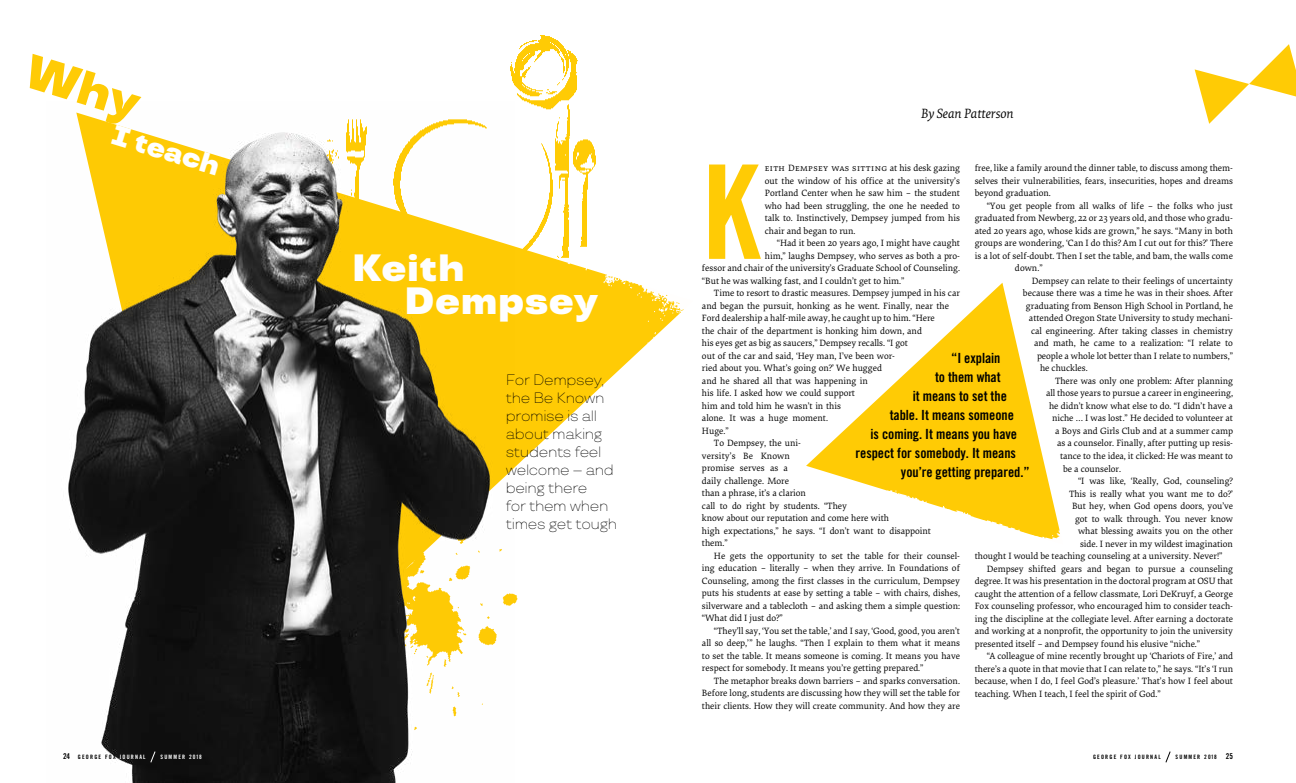
<style>
.page{position:relative;width:1296px;height:783px;background:#fff}
.page>*{position:absolute;margin:0;border:0;box-sizing:border-box;transform-origin:0 0}
.t1{font:130.7px "Trade Gothic Bold Cond Twenty";color:#ffcb05}
.t2{font:900 38px/32.7px "TT Travels";color:#fff}
.t3{font:900 28px "TT Travels";color:#fff}
.t4{font:200 15px/18px "TT Travels";letter-spacing:-.025em;color:#000}
.t5{font:14px "Trade Gothic Bold Cond Twenty";letter-spacing:-.005em;color:#000}
.t6{font:italic 14px "Elena";letter-spacing:-.005em;color:#000}
.t7{font:9.5px/12.5px "Elena";letter-spacing:-.005em;color:#000;text-align:justify}
.t8{font:6px "Trade Gothic Bold Cond Twenty";letter-spacing:.2em;color:#000}
.t9{font:6px "Trade Gothic Bold Cond Twenty";letter-spacing:.2em;color:#fff}
.s1{font-size:8px}
.s2{color:#fff}
</style>
<div class="page">
<svg style="left:806px;top:283px;width:209px;height:193px"></svg>
<img style="left:837px;top:336px;width:223px;height:204px">
<img style="left:518px;top:278px;width:166px;height:148px">
<img style="left:514px;top:426px;width:45px;height:178px">
<img style="left:510px;top:35px;width:109px;height:258px">
<svg style="left:1195px;top:44px;width:101px;height:80px"></svg>
<img style="left:68px;top:101px;width:446px;height:682px">
<svg style="left:1165px;top:751px;width:6px;height:12px"></svg>
<svg style="left:150px;top:751px;width:6px;height:12px"></svg>
<svg style="left:68px;top:101px;width:73px;height:29px"></svg>
<h3 class="t3" style="left:117px;top:117px;width:114px;rotate:17deg">I teach</h3>
<h2 class="t2" style="left:404px;top:252px;width:195px;text-indent:-52px">Keith<br>Dempsey</h2>
<h3 class="t4" style="left:506px;top:370px;width:113px">For Dempsey, the Be Known promise is all about making students feel welcome – and being there<br>for them when times get tough</h3>
<h3 class="t6" style="left:921px;top:104px;width:94px">By Sean Patterson</h3>
<h1 class="t1" style="left:702px;top:133px;width:60px">K</h1>
<p class="t7" style="left:765px;top:162px;width:197px">eith Dempsey was sitting at his desk gazing out the window of his office at the university’s Portland Center when he saw him – the student who had been struggling, the one he needed to talk to. Instinctively, Dempsey jumped from his chair and began to run.</p>
<p class="t7" style="left:975px;top:162px;width:260px">free, like a family around the dinner table, to discuss among them&shy;selves their vulnerabilities, fears, insecurities, hopes and dreams beyond graduation.</p>
<p class="t7" style="left:987px;top:199px;width:248px">“You get people from all walks of life – the folks who just</p>
<p class="t7" style="left:975px;top:212px;width:260px">graduated from Newberg, 22 or 23 years old, and those who gradu-</p>
<p class="t7" style="left:975px;top:224px;width:260px">ated 20 years ago, whose kids are grown,” he says. “Many in both</p>
<p class="t7" style="left:975px;top:237px;width:260px">groups are wondering, ‘Can I do this? Am I cut out for this?’ There</p>
<p class="t7" style="left:975px;top:249px;width:260px">is a lot of self-doubt. Then I set the table, and bam, the walls come</p>
<p class="t7" style="left:1015px;top:262px;width:29px">down.”</p>
<p class="t7" style="left:1032px;top:274px;width:203px">Dempsey can relate to their feelings of uncertainty</p>
<p class="t7" style="left:1023px;top:287px;width:211px">because there was a time he was in their shoes. After</p>
<p class="t7" style="left:1026px;top:299px;width:209px">graduating from Benson High School in Portland, he</p>
<p class="t7" style="left:1029px;top:312px;width:206px">attended Oregon State University to study mechani-</p>
<p class="t7" style="left:1031px;top:324px;width:204px">cal engineering. After taking classes in chemistry</p>
<p class="t7" style="left:1034px;top:337px;width:201px">and math, he came to a realization: “I relate to</p>
<p class="t7" style="left:1037px;top:349px;width:197px">people a whole lot better than I relate to numbers,”</p>
<p class="t7" style="left:1040px;top:362px;width:49px">he chuckles.</p>
<p class="t7" style="left:1055px;top:374px;width:180px">There was only one problem: After planning</p>
<p class="t7" style="left:1046px;top:387px;width:189px">all those years to pursue a career in engineering,</p>
<p class="t7" style="left:1049px;top:399px;width:186px">he didn’t know what else to do. “I didn’t have a</p>
<p class="t7" style="left:1052px;top:412px;width:182px">niche … I was lost.” He decided to volunteer at</p>
<p class="t7" style="left:1055px;top:424px;width:180px">a Boys and Girls Club and at a summer camp</p>
<p class="t7" style="left:1057px;top:437px;width:177px">as a counselor. Finally, after putting up resis-</p>
<p class="t7" style="left:1060px;top:449px;width:175px">tance to the idea, it clicked: He was meant to</p>
<p class="t7" style="left:1063px;top:462px;width:60px">be a counselor.</p>
<p class="t7" style="left:1078px;top:474px;width:156px">“I was like, ‘Really, God, counseling?</p>
<p class="t7" style="left:1069px;top:487px;width:165px">This is really what you want me to do?’</p>
<p class="t7" style="left:1072px;top:499px;width:163px">But hey, when God opens doors, you’ve</p>
<p class="t7" style="left:1075px;top:512px;width:160px">got to walk through. You never know</p>
<p class="t7" style="left:1078px;top:524px;width:156px">what blessing awaits you on the other</p>
<p class="t7" style="left:1080px;top:537px;width:154px">side. I never in my wildest imagination</p>
<p class="t7" style="left:975px;top:549px;width:249px">thought I would be teaching counseling at a university. Never!”</p>
<p class="t7" style="left:987px;top:562px;width:248px">Dempsey shifted gears and began to pursue a counseling</p>
<p class="t7" style="left:975px;top:574px;width:260px">degree. It was his presentation in the doctoral program at OSU that</p>
<p class="t7" style="left:975px;top:587px;width:260px">caught the attention of a fellow classmate, Lori DeKruyf, a George</p>
<p class="t7" style="left:975px;top:599px;width:260px">Fox counseling professor, who encouraged him to consider teach-</p>
<p class="t7" style="left:975px;top:612px;width:260px">ing the discipline at the collegiate level. After earning a doctorate</p>
<p class="t7" style="left:975px;top:624px;width:260px">and working at a nonprofit, the opportunity to join the university</p>
<p class="t7" style="left:975px;top:637px;width:227px">presented itself – and Dempsey found his elusive “niche.”</p>
<p class="t7" style="left:987px;top:649px;width:248px">“A colleague of mine recently brought up ‘Chariots of Fire,’ and</p>
<p class="t7" style="left:975px;top:662px;width:260px">there’s a quote in that movie that I can relate to,” he says. “It’s ‘I run</p>
<p class="t7" style="left:975px;top:674px;width:260px">because, when I do, I feel God’s pleasure.’ That’s how I feel about</p>
<p class="t7" style="left:975px;top:687px;width:187px">teaching. When I teach, I feel the spirit of God.”</p>
<p class="t7" style="left:777px;top:237px;width:185px">“Had it been 20 years ago, I might have caught</p>
<p class="t7" style="left:765px;top:249px;width:197px">him,” laughs Dempsey, who serves as both a pro-</p>
<p class="t7" style="left:702px;top:262px;width:260px">fessor and chair of the university’s Graduate School of Counseling.</p>
<p class="t7" style="left:702px;top:274px;width:204px">“But he was walking fast, and I couldn’t get to him.”</p>
<p class="t7" style="left:714px;top:287px;width:247px">Time to resort to drastic measures. Dempsey jumped in his car</p>
<p class="t7" style="left:702px;top:299px;width:249px">and began the pursuit, honking as he went. Finally, near the</p>
<p class="t7" style="left:702px;top:312px;width:234px">Ford dealership a half-mile away, he caught up to him. “Here</p>
<p class="t7" style="left:702px;top:324px;width:222px">the chair of the department is honking him down, and</p>
<p class="t7" style="left:702px;top:337px;width:208px">his eyes get as big as saucers,” Dempsey recalls. “I got</p>
<p class="t7" style="left:702px;top:349px;width:194px">out of the car and said, ‘Hey man, I’ve been wor-</p>
<p class="t7" style="left:702px;top:362px;width:181px">ried about you. What’s going on?’ We hugged</p>
<p class="t7" style="left:702px;top:374px;width:168px">and he shared all that was happening in</p>
<p class="t7" style="left:702px;top:387px;width:155px">his life. I asked how we could support</p>
<p class="t7" style="left:702px;top:399px;width:140px">him and told him he wasn’t in this</p>
<p class="t7" style="left:702px;top:412px;width:128px">alone. It was a huge moment.</p>
<p class="t7" style="left:702px;top:424px;width:28px">Huge.”</p>
<p class="t7" style="left:714px;top:437px;width:89px">To Dempsey, the uni-</p>
<p class="t7" style="left:702px;top:449px;width:89px">versity’s Be Known</p>
<p class="t7" style="left:702px;top:462px;width:88px">promise serves as a</p>
<p class="t7" style="left:702px;top:474px;width:89px">daily challenge. More</p>
<p class="t7" style="left:702px;top:487px;width:105px">than a phrase, it’s a clarion</p>
<p class="t7" style="left:702px;top:499px;width:147px">call to do right by students. “They</p>
<p class="t7" style="left:702px;top:512px;width:188px">know about our reputation and come here with</p>
<p class="t7" style="left:702px;top:524px;width:231px">high expectations,” he says. “I don’t want to disappoint</p>
<p class="t7" style="left:702px;top:537px;width:27px">them.”</p>
<p class="t7" style="left:714px;top:549px;width:247px">He gets the opportunity to set the table for their counsel-</p>
<p class="t7" style="left:702px;top:562px;width:260px">ing education – literally – when they arrive. In Foundations of</p>
<p class="t7" style="left:702px;top:574px;width:260px">Counseling, among the first classes in the curriculum, Dempsey</p>
<p class="t7" style="left:702px;top:587px;width:259px">puts his students at ease by setting a table – with chairs, dishes,</p>
<p class="t7" style="left:702px;top:599px;width:260px">silverware and a tablecloth – and asking them a simple question:</p>
<p class="t7" style="left:702px;top:612px;width:82px">“What did I just do?”</p>
<p class="t7" style="left:714px;top:624px;width:248px">“They’ll say, ‘You set the table,’ and I say, ‘Good, good, you aren’t</p>
<p class="t7" style="left:702px;top:637px;width:260px">all so deep,’” he laughs. “Then I explain to them what it means</p>
<p class="t7" style="left:702px;top:649px;width:259px">to set the table. It means someone is coming. It means you have</p>
<p class="t7" style="left:702px;top:662px;width:223px">respect for somebody. It means you’re getting prepared.”</p>
<p class="t7" style="left:714px;top:674px;width:247px">The metaphor breaks down barriers – and sparks conversation.</p>
<p class="t7" style="left:702px;top:687px;width:260px">Before long, students are discussing how they will set the table for</p>
<p class="t7" style="left:702px;top:699px;width:260px">their clients. How they will create community. And how they are</p>
<h3 class="t5" style="left:951px;top:350px;width:51px">“I explain</h3>
<h3 class="t5" style="left:935px;top:369px;width:67px">to them what</h3>
<h3 class="t5" style="left:913px;top:388px;width:96px">it means to set the</h3>
<h3 class="t5" style="left:890px;top:407px;width:126px">table. It means someone</h3>
<h3 class="t5" style="left:871px;top:426px;width:148px">is coming. It means you have</h3>
<h3 class="t5" style="left:856px;top:445px;width:162px">respect for somebody. It means</h3>
<h3 class="t5" style="left:901px;top:464px;width:130px">you’re getting prepared.”</h3>
<p class="t8" style="left:63px;top:754px;width:84px"><span class="s1">24</span> GEORGE FOX <span class="s2">JOURNAL</span></p>
<p class="t9" style="left:161px;top:754px;width:43px">SUMMER 2018</p>
<p class="t8" style="left:1093px;top:754px;width:69px">GEORGE FOX JOURNAL</p>
<p class="t8" style="left:1176px;top:754px;width:59px">SUMMER 2018 <span class="s1">25</span></p>
</div>
